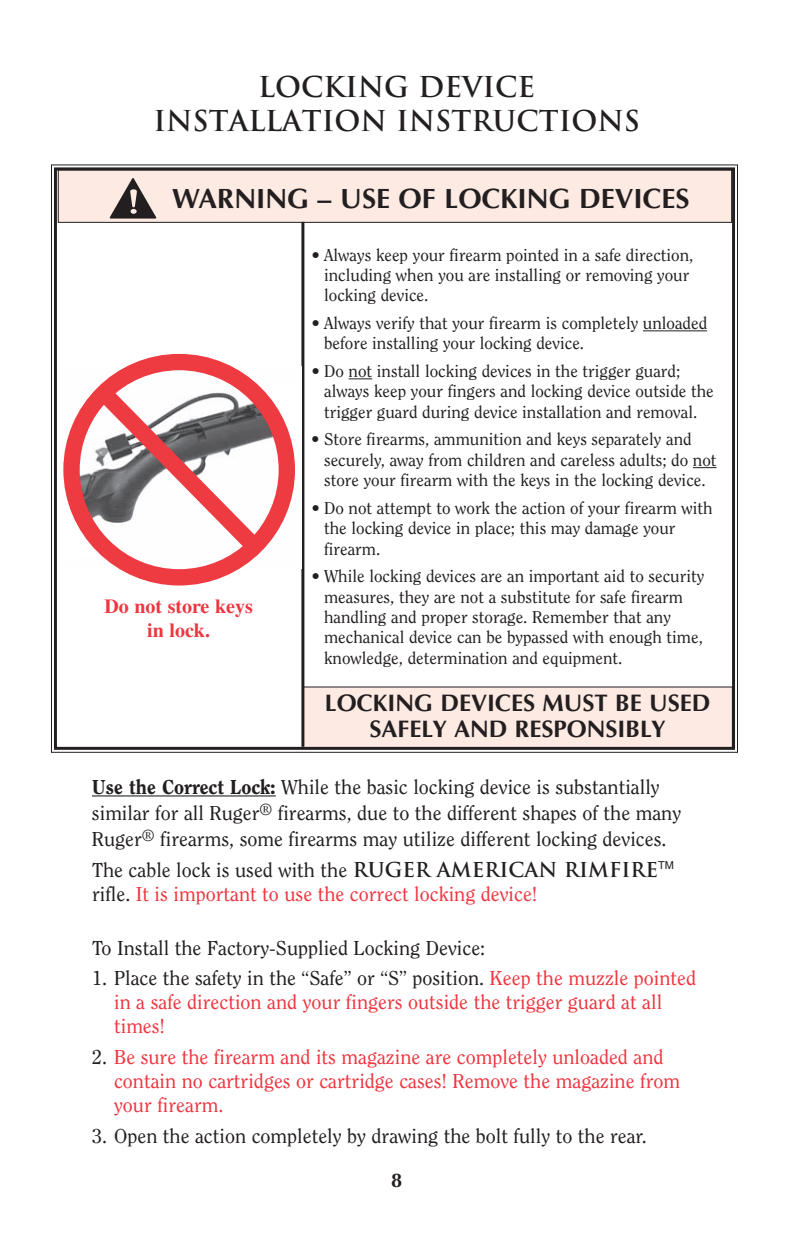
<style>
.page{position:relative;width:792px;height:1242px;background:#fff}
.page>*{position:absolute;margin:0;border:0;box-sizing:border-box;transform-origin:0 0}
.t1{font:700 28px/33.6px "Trajan Pro";color:#231f20;text-align:center}
.t2{font:700 28px "Optima";color:#231f20}
.t3{font:700 24px/26px "Optima";color:#231f20;text-align:center}
.t4{font:20px/24px "Clearface";color:#ee3640}
.t5{font:20px/26.2px "Clearface";color:#231f20}
.t6{font:700 20px/24px "Times";color:#ee3640;text-align:center}
.t7{font:700 20px "Optima";color:#231f20}
.t8{font:17px/20.4px "Clearface";color:#231f20}
.s1{font-weight:800}
.s2{color:#231f20}
.s3{font-family:"Trajan Pro";font-weight:700;color:#231f20}
</style>
<div class="page">
<div style="left:303px;top:687px;width:429px;height:62px;background:#fdeae3"></div>
<div style="left:54px;top:167px;width:681px;height:583px;border:3px solid #231f20"></div>
<hr style="left:643px;top:330px;width:64px;height:1px;background:#231f20">
<svg style="left:349px;top:378px;width:23px;height:1px"></svg>
<svg style="left:693px;top:467px;width:24px;height:1px"></svg>
<div style="left:58px;top:170px;width:674px;height:52px;background:#fdeae3"></div>
<div style="left:58px;top:170px;width:674px;height:53px;border:1px solid #231f20"></div>
<svg style="left:110px;top:178px;width:46px;height:41px"></svg>
<hr style="left:301px;top:222px;width:3px;height:525px;background:#231f20">
<svg style="left:66px;top:368px;width:229px;height:207px"></svg>
<div style="left:63px;top:354px;width:232px;height:232px;border:16px solid #ee3a41;border-radius:50%"></div>
<hr style="left:92px;top:795px;width:184px;height:2px;background:#231f20">
<h1 class="t1" style="left:153px;top:74px;width:488px">LOCKING DEVICE<br>INSTALLATION INSTRUCTIONS</h1>
<h1 class="t2" style="left:172px;top:182px;width:519px">WARNING – USE OF LOCKING DEVICES</h1>
<p class="t6" style="left:104px;top:597px;width:150px">Do not store keys in lock.</p>
<p class="t8" style="left:324px;top:246px;width:371px;text-indent:-13px">• Always keep your firearm pointed in a safe direction, including when you are installing or removing your locking device.</p>
<p class="t8" style="left:324px;top:314px;width:385px;text-indent:-13px">• Always verify that your firearm is completely unloaded before installing your locking device.</p>
<p class="t8" style="left:324px;top:362px;width:391px;text-indent:-13px">• Do not install locking devices in the trigger guard; always keep your fingers and locking device outside the trigger guard during device installation and removal.</p>
<p class="t8" style="left:324px;top:430px;width:394px;text-indent:-13px">• Store firearms, ammunition and keys separately and securely, away from children and careless adults; do not store your firearm with the keys in the locking device.</p>
<p class="t8" style="left:324px;top:499px;width:390px;text-indent:-13px">• Do not attempt to work the action of your firearm with the locking device in place; this may damage your firearm.</p>
<p class="t8" style="left:324px;top:567px;width:382px;text-indent:-13px">• While locking devices are an important aid to security measures, they are not a substitute for safe firearm handling and proper storage. Remember that any mechanical device can be bypassed with enough time, knowledge, determination and equipment.</p>
<h2 class="t3" style="left:325px;top:690px;width:387px">LOCKING DEVICES MUST BE USED<br>SAFELY AND RESPONSIBLY</h2>
<p class="t5" style="left:92px;top:775px;width:591px"><span class="s1">Use the Correct Lock:</span> While the basic locking device is substantially similar for all Ruger<sup>®</sup> firearms, due to the different shapes of the many<br>Ruger<sup>®</sup> firearms, some firearms may utilize different locking devices.</p>
<p class="t4" style="left:92px;top:859px;width:584px"><span class="s2">The cable lock is used with the</span> <span class="s3">RUGER AMERICAN RIMFIRE</span><sup>TM </sup><span class="s2">rifle.</span> It is important to use the correct locking device!</p>
<p class="t5" style="left:92px;top:936px;width:395px">To Install the Factory-Supplied Locking Device:</p>
<p class="t4" style="left:114px;top:967px;width:583px;text-indent:-22px"><span class="s2">1. Place the safety in the “Safe” or “S” position.</span> Keep the muzzle pointed in a safe direction and your fingers outside the trigger guard at all times!</p>
<p class="t4" style="left:114px;top:1046px;width:568px;text-indent:-22px"><span class="s2">2.</span> Be sure the firearm and its magazine are completely unloaded and contain no cartridges or cartridge cases! Remove the magazine from your firearm.</p>
<p class="t5" style="left:92px;top:1124px;width:556px">3. Open the action completely by drawing the bolt fully to the rear.</p>
<p class="t7" style="left:391px;top:1168px;width:13px">8</p>
</div>
